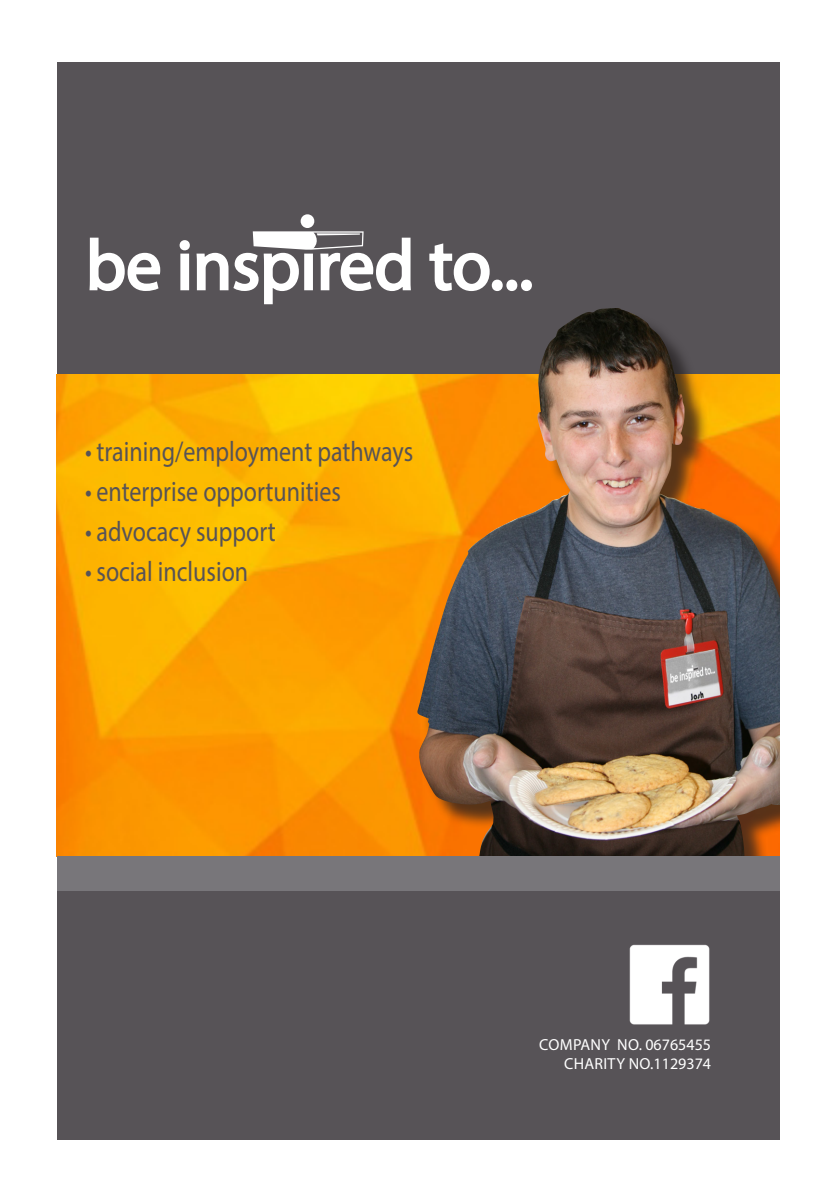
<style>
.page{position:relative;width:840px;height:1191px;background:#fff}
.page>*{position:absolute;margin:0;border:0;box-sizing:border-box;transform-origin:0 0}
.t1{font:28.4px "Myriad Pro";color:#575357;scale:.85 1}
.t2{font:16px "Myriad Pro";color:#fff}
.t3{font:16px "Myriad Pro";letter-spacing:.02em;color:#fff}
</style>
<div class="page">
<div style="left:57px;top:62px;width:723px;height:451px;background:#575357"></div>
<svg style="left:89px;top:237px;width:72px;height:54px"></svg>
<svg style="left:179px;top:214px;width:232px;height:91px"></svg>
<svg style="left:429px;top:243px;width:61px;height:48px"></svg>
<div style="left:493px;top:281px;width:8px;height:9px;background:#fff;border-radius:50%"></div>
<div style="left:491px;top:280px;width:11px;height:11px;border:3px solid #fff;border-radius:50%"></div>
<div style="left:507px;top:281px;width:8px;height:9px;background:#fff;border-radius:50%"></div>
<div style="left:506px;top:280px;width:11px;height:11px;border:3px solid #fff;border-radius:50%"></div>
<div style="left:522px;top:281px;width:8px;height:9px;background:#fff;border-radius:50%"></div>
<div style="left:520px;top:280px;width:11px;height:11px;border:3px solid #fff;border-radius:50%"></div>
<img style="left:57px;top:374px;width:359px;height:482px">
<div style="left:57px;top:887px;width:723px;height:253px;background:#575357"></div>
<img style="left:629px;top:944px;width:81px;height:81px">
<img style="left:416px;top:308px;width:364px;height:548px">
<div style="left:57px;top:856px;width:723px;height:34px;background:#78767a"></div>
<p class="t1" style="left:85px;top:434px;width:387px">• training/employment pathways</p>
<p class="t1" style="left:85px;top:474px;width:302px">• enterprise opportunities</p>
<p class="t1" style="left:85px;top:514px;width:226px">• advocacy support</p>
<p class="t1" style="left:85px;top:554px;width:193px">• social inclusion</p>
<p class="t2" style="left:539px;top:1034px;width:173px">COMPANY NO. 06765455</p>
<p class="t3" style="left:563px;top:1053px;width:148px">CHARITY NO.1129374</p>
</div>
